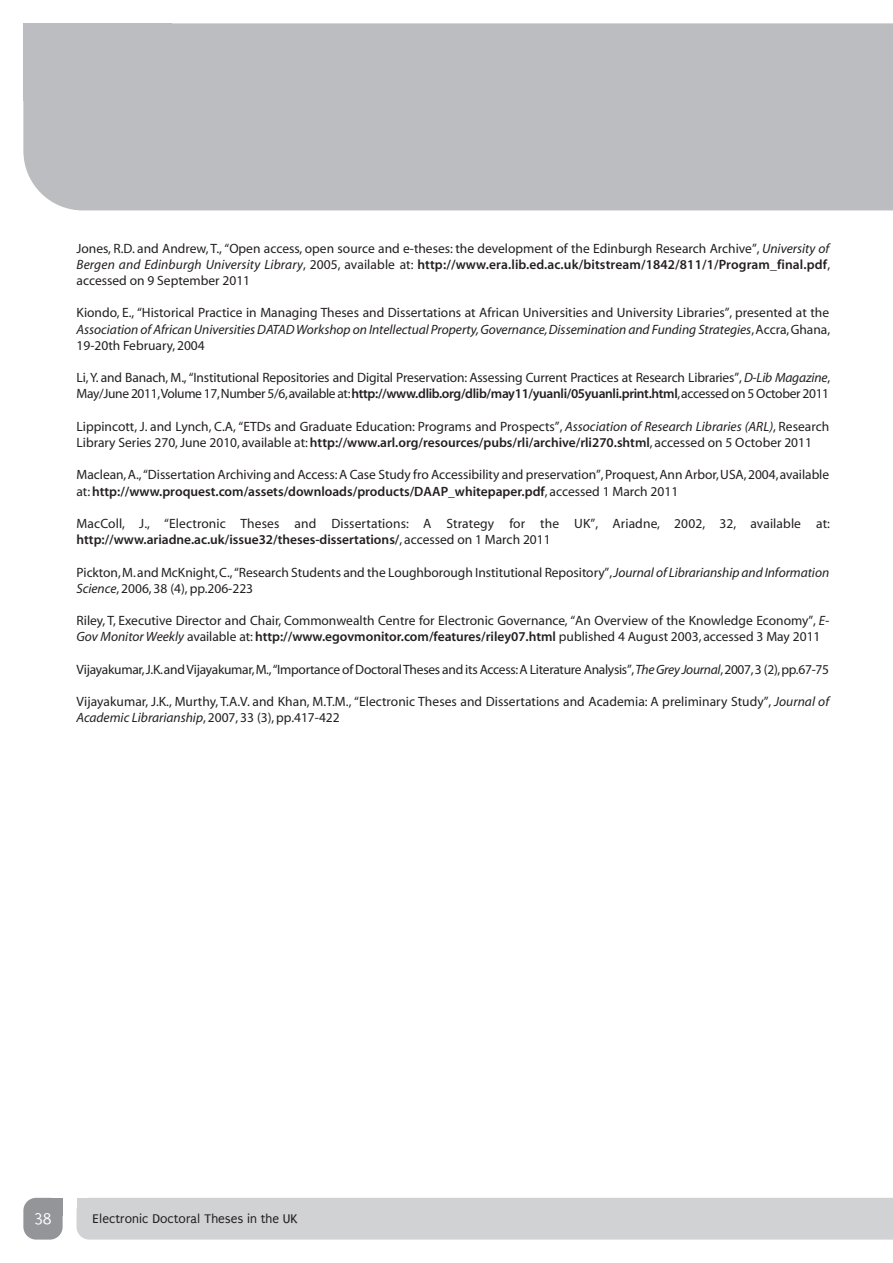
<style>
.page{position:relative;width:893px;height:1263px;background:#fff}
.page>*{position:absolute;margin:0;border:0;box-sizing:border-box;transform-origin:0 0}
.t1{font:16.5px "Puritan";color:#fff}
.t2{font:13.5px/16.2px "Myriad";color:#231f20}
.t3{font:13.5px "Myriad MM 565 wt 600 wd";color:#231f20}
.t4{font:13.5px "Myriad";letter-spacing:-.02em;color:#231f20}
.t5{font:13.5px "Puritan";color:#231f20}
.s1{font-style:italic}
.s2{font-family:"Myriad";font-style:italic}
.s3{font-family:"Myriad"}
.s4{font-family:"Myriad MM 565 wt 600 wd"}
</style>
<div class="page">
<div style="left:23px;top:23px;width:870px;height:187px;background:#bcbdc0"></div>
<div style="left:23px;top:23px;width:149px;height:78px;background:#bcbdc0"></div>
<div style="left:77px;top:1198px;width:816px;height:41px;background:#d1d2d4"></div>
<div style="left:77px;top:1198px;width:25px;height:16px;background:#d1d2d4"></div>
<div style="left:23px;top:1198px;width:40px;height:41px;background:#939598;border-radius:13px"></div>
<div style="left:46px;top:1198px;width:17px;height:17px;background:#939598"></div>
<p class="t2" style="left:77px;top:241px;width:754px">Jones, R.D. and Andrew, T., “Open access, open source and e-theses: the development of the Edinburgh Research Archive”, <span class="s1">University of</span></p>
<p class="t3" style="left:77px;top:259px;width:755px"><span class="s2">Bergen and Edinburgh University Library</span><span class="s3">, 2005, available at:</span> http://www.era.lib.ed.ac.uk/bitstream/1842/811/1/Program_final.pdf<span class="s3">,</span></p>
<p class="t2" style="left:77px;top:273px;width:175px">accessed on 9 September 2011</p>
<p class="t2" style="left:77px;top:306px;width:755px;text-align:justify">Kiondo, E., “Historical Practice in Managing Theses and Dissertations at African Universities and University Libraries”, presented at the <span class="s1">Association of AfricanUniversitiesDATADWorkshop on Intellectual Property,Governance,Dissemination and Funding Strategies</span>,Accra,Ghana, 19-20th February, 2004</p>
<p class="t2" style="left:77px;top:371px;width:755px">Li,Y. and Banach, M., “Institutional Repositories and Digital Preservation: Assessing Current Practices at Research Libraries”, <span class="s1">D-Lib Magazine</span>,<br>May/June 2011,Volume 17,Number 5/6,available at:<span class="s4">http://www.dlib.org/dlib/may11/yuanli/05yuanli.print.html</span>,accessed on 5 October 2011</p>
<p class="t2" style="left:77px;top:419px;width:754px">Lippincott, J. and Lynch, C.A, “ETDs and Graduate Education: Programs and Prospects”, <span class="s1">Association of Research Libraries (ARL)</span>, Research<br>Library Series 270,June 2010, available at: <span class="s4">http://www.arl.org/resources/pubs/rli/archive/rli270.shtml</span>, accessed on 5 October 2011</p>
<p class="t2" style="left:77px;top:468px;width:754px">Maclean,A.,“Dissertation Archiving and Access:A Case Study fro Accessibility and preservation”,Proquest,Ann Arbor,USA,2004,available</p>
<p class="t3" style="left:77px;top:486px;width:603px"><span class="s3">at:</span> http://www.proquest.com/assets/downloads/products/DAAP_whitepaper.pdf<span class="s3">, accessed 1 March 2011</span></p>
<p class="t2" style="left:77px;top:516px;width:755px">MacColl, J., “Electronic Theses and Dissertations: A Strategy for the UK”, Ariadne, 2002, 32, available at:</p>
<p class="t3" style="left:77px;top:535px;width:476px">http://www.ariadne.ac.uk/issue32/theses-dissertations/<span class="s3">, accessed on 1 March 2011</span></p>
<p class="t2" style="left:77px;top:565px;width:754px">Pickton,M.and McKnight,C.,“Research Students and the Loughborough Institutional Repository”,<span class="s1">Journal of Librarianship and Information<br>Science</span>, 2006, 38 (4), pp.206-223</p>
<p class="t2" style="left:77px;top:614px;width:754px">Riley, T, Executive Director and Chair, Commonwealth Centre for Electronic Governance, “An Overview of the Knowledge Economy”, <span class="s1">E-<br>Gov Monitor Weekly</span> available at: <span class="s4">http://www.egovmonitor.com/features/riley07.html</span> published 4 August 2003, accessed 3 May 2011</p>
<p class="t4" style="left:77px;top:664px;width:754px">Vijayakumar,J.K.andVijayakumar,M.,“Importance of DoctoralTheses and its Access:A Literature Analysis”,<span class="s1">TheGrey Journal</span>,2007,3 (2),pp.67-75</p>
<p class="t2" style="left:77px;top:695px;width:754px">Vijayakumar, J.K., Murthy, T.A.V. and Khan, M.T.M., “Electronic Theses and Dissertations and Academia: A preliminary Study”, <span class="s1">Journal of<br>Academic Librarianship</span>, 2007, 33 (3), pp.417-422</p>
<p class="t1" style="left:34px;top:1209px;width:19px">38</p>
<p class="t5" style="left:93px;top:1211px;width:206px">Electronic Doctoral Theses in the UK</p>
</div>
